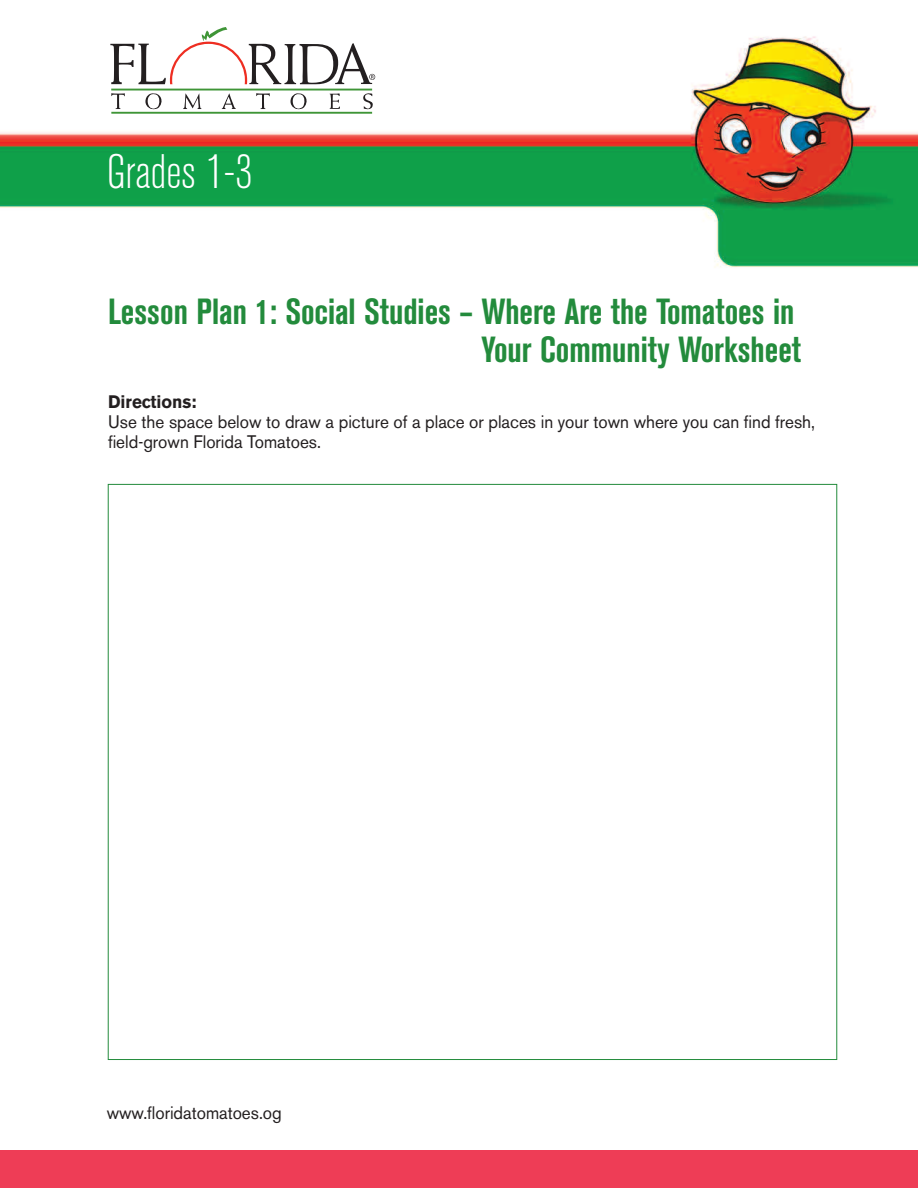
<style>
.page{position:relative;width:918px;height:1188px;background:#fff}
.page>*{position:absolute;margin:0;border:0;box-sizing:border-box;transform-origin:0 0}
.t1{font:300 condensed 48px "Akzidenz Grotesk BE";color:#fff}
.t2{font:700 condensed 36px/38.2px "Akzidenz Grotesk BE";color:#238b3c;text-align:right;scale:.95 1}
.t3{font:18px/20.2px "Akzidenz Grotesk BE";color:#231f20;scale:.95 1}
.t4{font:700 18px "Akzidenz Grotesk BE";color:#231f20;scale:.95 1}
</style>
<div class="page">
<img style="left:0;top:36px;width:918px;height:232px">
<div style="left:107px;top:27px;width:281px;height:87px;background:#fff"></div>
<hr style="left:111px;top:89px;width:261px;height:2px;background:#3f9537">
<svg style="left:111px;top:93px;width:262px;height:21px"></svg>
<svg style="left:110px;top:27px;width:265px;height:58px"></svg>
<div style="left:0;top:1150px;width:918px;height:38px;background:#ee3d56"></div>
<h1 class="t1" style="left:107px;top:155px;width:147px">Grades 1-3</h1>
<h2 class="t2" style="left:108px;top:295px;width:731px">Lesson Plan 1: Social Studies – Where Are the Tomatoes in<br>Your Community Worksheet</h2>
<p class="t4" style="left:108px;top:395px;width:94px">Directions:</p>
<p class="t3" style="left:108px;top:414px;width:746px">Use the space below to draw a picture of a place or places in your town where you can find fresh, field-grown Florida Tomatoes.</p>
<p class="t3" style="left:107px;top:1104px;width:186px">www.floridatomatoes.og</p>
</div>
